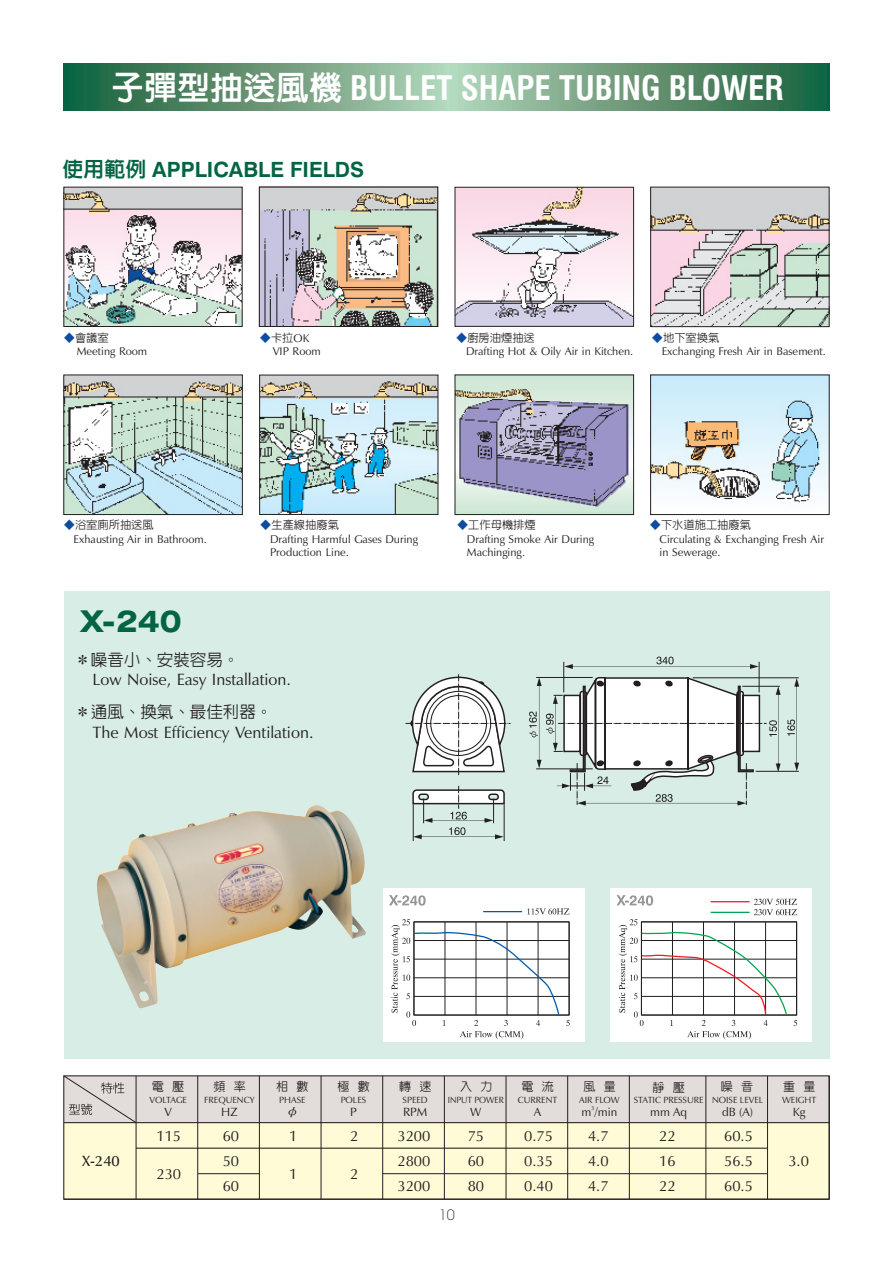
<style>
.page{position:relative;width:893px;height:1263px;background:#fff}
.page>*{position:absolute;margin:0;border:0;box-sizing:border-box;transform-origin:0 0}
.t1{font:700 condensed 33px "Swiss 721 BT";color:#fff}
.t2{font:700 expanded 30px "Swiss 721 BT";color:#026442}
.t3{font:700 21px "Swiss 721 BT";color:#026442}
.t4{font:16.5px "Zapf Humanist 601 BT";color:#231f20}
.t5{font:16.5px "New Gothic Meduim";color:#231f20}
.t6{font:15px/24.9px "Zapf Humanist 601 BT";color:#231f20;text-align:justify}
.t7{font:600 15px "Zapf Humanist 601 BT";color:#231f20}
.t8{font:300 15px "Bauhaus IT Cby BT";color:#231f20}
.t9{font:13.5px "New Gothic Meduim";color:#231f20}
.t10{font:12px "Zapf Humanist 601 BT";color:#231f20}
.t11{font:12px "New Gothic Meduim";color:#231f20}
.t12{font:12px "Zapf Humanist 601 BT";color:#231f20;scale:.95 1}
.t13{font:11.25px/13.5px "Zapf Humanist 601 BT";color:#231f20}
.t14{font:11.25px "New Gothic Meduim";color:#231f20}
.t15{font:9px "Zapf Humanist 601 BT";color:#231f20}
.t16{font:9px "Zapf Humanist 601 BT";color:#231f20;scale:.95 1}
.t17{font:6px "Zapf Humanist 601 BT";color:#231f20}
.s1{font-family:"New Gothic Extra";font-weight:400;font-stretch:normal}
.s2{font-family:"New Gothic Extra";font-weight:400}
.s3{color:#0d4da1}
.s4{font-family:"Zapf Humanist 601 BT"}
</style>
<div class="page">
<img style="left:64px;top:64px;width:765px;height:47px">
<div style="left:64px;top:1123px;width:765px;height:76px;background:#fffbd6"></div>
<div style="left:64px;top:591px;width:765px;height:468px;background:#d7ede6"></div>
<div style="left:64px;top:1076px;width:765px;height:47px;background:#e2ddda"></div>
<hr style="left:629px;top:1076px;width:1px;height:123px;background:#231f20">
<svg style="left:567px;top:1075px;width:1px;height:124px"></svg>
<svg style="left:505px;top:1075px;width:2px;height:124px"></svg>
<svg style="left:444px;top:1075px;width:1px;height:124px"></svg>
<svg style="left:382px;top:1075px;width:1px;height:124px"></svg>
<svg style="left:320px;top:1075px;width:2px;height:124px"></svg>
<svg style="left:259px;top:1075px;width:1px;height:124px"></svg>
<svg style="left:197px;top:1075px;width:1px;height:124px"></svg>
<hr style="left:136px;top:1076px;width:1px;height:123px;background:#231f20">
<svg style="left:705px;top:1075px;width:125px;height:125px"></svg>
<hr style="left:136px;top:1148px;width:631px;height:1px;background:#231f20">
<hr style="left:64px;top:1122px;width:765px;height:1px;background:#231f20">
<hr style="left:64px;top:1199px;width:765px;height:1px;background:#231f20">
<hr style="left:198px;top:1173px;width:61px;height:1px;background:#231f20">
<hr style="left:382px;top:1173px;width:385px;height:1px;background:#231f20">
<div style="left:610px;top:888px;width:202px;height:154px;background:#fff"></div>
<svg style="left:617px;top:895px;width:180px;height:144px"></svg>
<div style="left:383px;top:888px;width:202px;height:154px;background:#fff"></div>
<svg style="left:389px;top:895px;width:181px;height:144px"></svg>
<img style="left:65px;top:189px;width:176px;height:136px">
<div style="left:63px;top:187px;width:180px;height:140px;border:1px solid #231f20"></div>
<img style="left:261px;top:191px;width:175px;height:134px">
<div style="left:259px;top:187px;width:179px;height:140px;border:1px solid #231f20"></div>
<img style="left:65px;top:376px;width:176px;height:137px">
<div style="left:63px;top:374px;width:180px;height:141px;border:1px solid #231f20"></div>
<img style="left:261px;top:377px;width:175px;height:136px">
<div style="left:259px;top:375px;width:179px;height:140px;border:1px solid #231f20"></div>
<svg style="left:457px;top:319px;width:175px;height:6px"></svg>
<img style="left:457px;top:189px;width:175px;height:130px">
<div style="left:455px;top:187px;width:179px;height:140px;border:1px solid #231f20"></div>
<div style="left:651px;top:187px;width:178px;height:44px;background:#d1d2d4"></div>
<img style="left:652px;top:214px;width:176px;height:111px">
<div style="left:650px;top:187px;width:180px;height:140px;border:1px solid #231f20"></div>
<img style="left:457px;top:386px;width:174px;height:123px">
<div style="left:455px;top:374px;width:179px;height:141px;border:1px solid #231f20"></div>
<img style="left:652px;top:378px;width:176px;height:130px">
<div style="left:650px;top:374px;width:180px;height:141px;border:1px solid #231f20"></div>
<svg style="left:63px;top:1075px;width:74px;height:48px"></svg>
<hr style="left:504px;top:804px;width:1px;height:37px;background:#231f20">
<hr style="left:413px;top:804px;width:1px;height:37px;background:#231f20">
<svg style="left:405px;top:674px;width:106px;height:102px"></svg>
<hr style="left:563px;top:662px;width:1px;height:30px;background:#231f20">
<hr style="left:759px;top:662px;width:1px;height:30px;background:#231f20">
<svg style="left:564px;top:657px;width:195px;height:12px"></svg>
<svg style="left:787px;top:678px;width:12px;height:93px"></svg>
<hr style="left:693px;top:677px;width:106px;height:1px;background:#231f20">
<hr style="left:756px;top:771px;width:43px;height:1px;background:#231f20">
<svg style="left:529px;top:676px;width:252px;height:129px"></svg>
<svg style="left:412px;top:786px;width:93px;height:53px"></svg>
<img style="left:96px;top:805px;width:270px;height:204px">
<h1 class="t1" style="left:111px;top:75px;width:674px"><span class="s1">子彈型抽送風機</span> BULLET SHAPE TUBING BLOWER</h1>
<h3 class="t3" style="left:62px;top:161px;width:303px"><span class="s2">使用範例</span> APPLICABLE FIELDS</h3>
<p class="t14" style="left:64px;top:332px;width:46px"><span class="s3">◆</span>會議室</p>
<p class="t13" style="left:77px;top:346px;width:72px">Meeting Room</p>
<p class="t14" style="left:260px;top:332px;width:51px"><span class="s3">◆</span>卡拉<span class="s4">OK</span></p>
<p class="t13" style="left:273px;top:346px;width:50px">VIP Room</p>
<p class="t14" style="left:456px;top:332px;width:80px"><span class="s3">◆</span>廚房油煙抽送</p>
<p class="t13" style="left:466px;top:346px;width:169px">Drafting Hot &amp; Oily Air in Kitchen.</p>
<p class="t14" style="left:652px;top:332px;width:69px"><span class="s3">◆</span>地下室換氣</p>
<p class="t13" style="left:662px;top:345px;width:166px">Exchanging Fresh Air in Basement.</p>
<p class="t14" style="left:64px;top:519px;width:91px"><span class="s3">◆</span>浴室廁所抽送風</p>
<p class="t13" style="left:74px;top:533px;width:135px">Exhausting Air in Bathroom.</p>
<p class="t14" style="left:260px;top:519px;width:80px"><span class="s3">◆</span>生產線抽廢氣</p>
<p class="t13" style="left:270px;top:533px;width:149px">Drafting Harmful Gases During<br>Production Line.</p>
<h2 class="t2" style="left:81px;top:610px;width:102px">X-240</h2>
<h3 class="t5" style="left:74px;top:651px;width:166px">＊噪音小、安裝容易。</h3>
<h3 class="t4" style="left:92px;top:673px;width:200px">Low Noise, Easy Installation.</h3>
<h3 class="t5" style="left:74px;top:704px;width:199px">＊通風、換氣、最佳利器。</h3>
<h3 class="t4" style="left:92px;top:726px;width:223px">The Most Efficiency Ventilation.</h3>
<p class="t14" style="left:457px;top:519px;width:80px"><span class="s3">◆</span>工作母機排煙</p>
<p class="t13" style="left:467px;top:533px;width:129px">Drafting Smoke Air During<br>Machinging.</p>
<p class="t14" style="left:650px;top:519px;width:103px"><span class="s3">◆</span>下水道施工抽廢氣</p>
<p class="t13" style="left:660px;top:533px;width:166px">Circulating &amp; Exchanging Fresh Air in Sewerage.</p>
<p class="t11" style="left:152px;top:1081px;width:34px">電 壓</p>
<p class="t11" style="left:213px;top:1081px;width:34px">頻 率</p>
<p class="t11" style="left:276px;top:1081px;width:34px">相 數</p>
<p class="t11" style="left:337px;top:1081px;width:34px">極 數</p>
<p class="t11" style="left:399px;top:1081px;width:34px">轉 速</p>
<p class="t11" style="left:460px;top:1081px;width:34px">入 力</p>
<p class="t11" style="left:521px;top:1081px;width:34px">電 流</p>
<p class="t11" style="left:583px;top:1081px;width:34px">風 量</p>
<p class="t11" style="left:652px;top:1081px;width:34px">靜 壓</p>
<p class="t11" style="left:721px;top:1081px;width:34px">噪 音</p>
<p class="t11" style="left:783px;top:1081px;width:34px">重 量</p>
<p class="t15" style="left:150px;top:1096px;width:39px">VOLTAGE</p>
<p class="t10" style="left:165px;top:1107px;width:9px">V</p>
<p class="t15" style="left:204px;top:1096px;width:52px">FREQUENCY</p>
<p class="t10" style="left:221px;top:1107px;width:18px">HZ</p>
<p class="t15" style="left:279px;top:1096px;width:28px">PHASE</p>
<p class="t9" style="left:286px;top:1104px;width:15px">φ</p>
<p class="t16" style="left:448px;top:1096px;width:61px">INPUT POWER</p>
<p class="t12" style="left:470px;top:1107px;width:13px">W</p>
<p class="t15" style="left:518px;top:1096px;width:41px">CURRENT</p>
<p class="t10" style="left:534px;top:1107px;width:9px">A</p>
<p class="t15" style="left:579px;top:1096px;width:42px">AIR FLOW</p>
<p class="t17" style="left:591px;top:1106px;width:5px">3</p>
<p class="t10" style="left:581px;top:1107px;width:38px">m /min</p>
<p class="t15" style="left:634px;top:1096px;width:71px">STATIC PRESSURE</p>
<p class="t10" style="left:650px;top:1107px;width:39px">mm Aq</p>
<p class="t15" style="left:712px;top:1096px;width:53px">NOISE LEVEL</p>
<p class="t10" style="left:722px;top:1107px;width:33px">dB (A)</p>
<p class="t15" style="left:782px;top:1096px;width:36px">WEIGHT</p>
<p class="t10" style="left:793px;top:1107px;width:14px">Kg</p>
<p class="t15" style="left:341px;top:1096px;width:27px">POLES</p>
<p class="t10" style="left:350px;top:1107px;width:8px">P</p>
<p class="t15" style="left:403px;top:1096px;width:27px">SPEED</p>
<p class="t10" style="left:403px;top:1107px;width:26px">RPM</p>
<h3 class="t6" style="left:223px;top:1125px;width:18px">60<br>50<br>60</h3>
<h3 class="t6" style="left:289px;top:1124px;width:10px">1</h3>
<h3 class="t6" style="left:156px;top:1125px;width:26px">115</h3>
<h3 class="t6" style="left:156px;top:1162px;width:26px">230</h3>
<h3 class="t6" style="left:350px;top:1124px;width:10px">2</h3>
<h3 class="t6" style="left:350px;top:1162px;width:10px">2</h3>
<h3 class="t6" style="left:397px;top:1125px;width:34px">3200<br>2800<br>3200</h3>
<h3 class="t6" style="left:468px;top:1125px;width:18px">75<br>60<br>80</h3>
<h3 class="t6" style="left:524px;top:1124px;width:30px">0.75<br>0.35<br>0.40</h3>
<h3 class="t6" style="left:588px;top:1125px;width:22px">4.7<br>4.0<br>4.7</h3>
<h3 class="t6" style="left:659px;top:1125px;width:18px">22<br>16<br>22</h3>
<h3 class="t6" style="left:724px;top:1125px;width:30px">60.5<br>56.5<br>60.5</h3>
<h3 class="t7" style="left:82px;top:1154px;width:39px">X-240</h3>
<h3 class="t6" style="left:788px;top:1149px;width:22px">3.0</h3>
<h3 class="t6" style="left:289px;top:1162px;width:10px">1</h3>
<h3 class="t8" style="left:439px;top:1209px;width:18px">10</h3>
</div>
